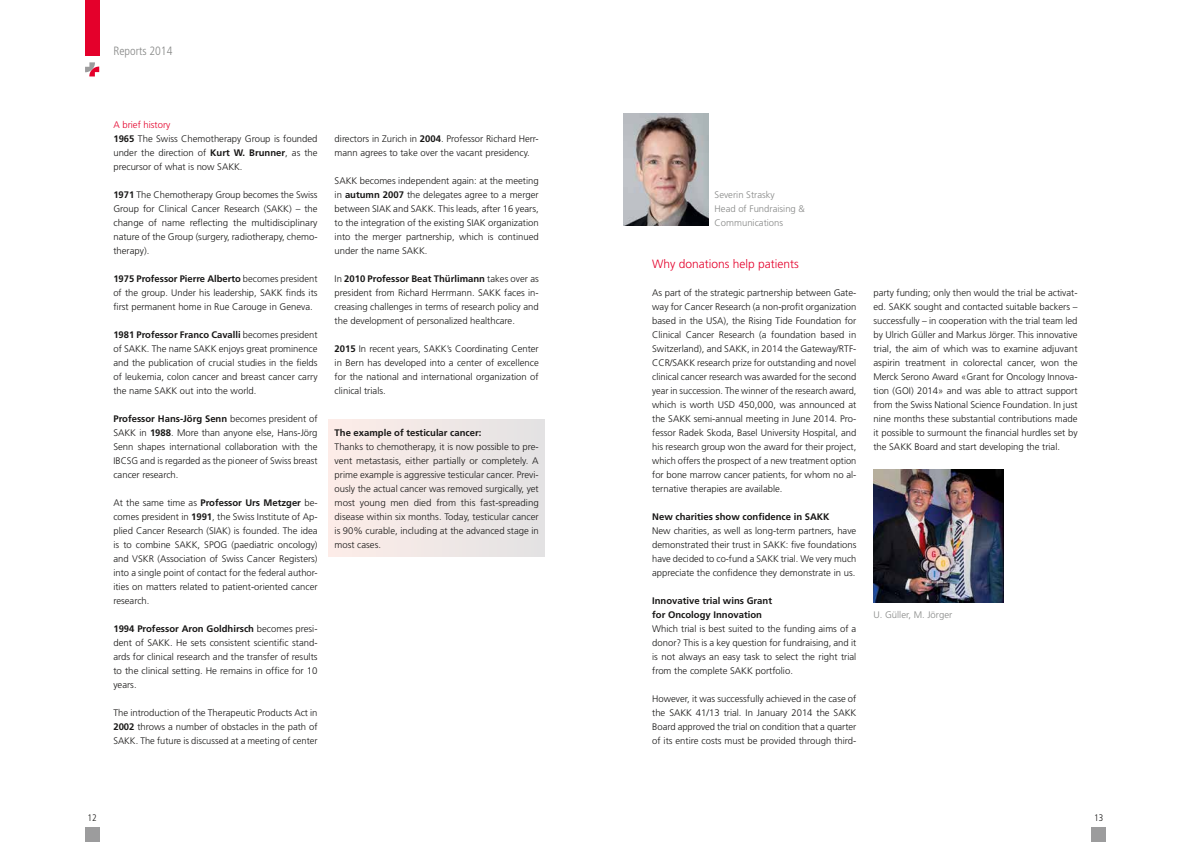
<style>
.page{position:relative;width:1191px;height:842px;background:#fff}
.page>*{position:absolute;margin:0;border:0;box-sizing:border-box;transform-origin:0 0}
.t1{font:300 12px "Frutiger LT Std";color:#e4002b}
.t2{font:300 condensed 12px "Frutiger LT Std";color:#868786}
.t3{font:300 9.5px/14px "Frutiger LT Std";color:#181716;text-align:justify}
.t4{font:700 9.5px/14px "Frutiger LT Std";color:#181716}
.t5{font:300 9.5px/14px "Frutiger LT Std";color:#868786}
.t6{font:300 condensed 9.5px "Frutiger LT Std";color:#181716}
.s1{color:#e4002b}
.s2{font-weight:700}
</style>
<div class="page">
<div style="left:85px;top:828px;width:14px;height:14px;background:#9c9c9d"></div>
<div style="left:1091px;top:828px;width:15px;height:14px;background:#9c9c9d"></div>
<div style="left:85px;top:0;width:14px;height:55px;background:#e4002b"></div>
<svg style="left:85px;top:62px;width:14px;height:14px"></svg>
<div style="left:329px;top:420px;width:215px;height:137px;background:#f0e8e6"></div>
<img style="left:624px;top:113px;width:85px;height:113px">
<img style="left:873px;top:470px;width:130px;height:132px">
<p class="t2" style="left:113px;top:44px;width:61px">Reports 2014</p>
<p class="t3" style="left:113px;top:117px;width:206px;text-align:left"><span class="s1">A brief history<br></span><span class="s2">1965</span> The Swiss Chemotherapy Group is founded under the direction of <span class="s2">Kurt W. Brunner</span>, as the precursor of what is now SAKK.</p>
<p class="t3" style="left:113px;top:187px;width:206px"><span class="s2">1971</span> The Chemotherapy Group becomes the Swiss Group for Clinical Cancer Research (SAKK) – the change of name reflecting the multidisciplinary nature of the Group (surgery, radiotherapy, chemo&shy;therapy).</p>
<p class="t3" style="left:113px;top:271px;width:206px"><span class="s2">1975 Professor Pierre Alberto</span> becomes president of the group. Under his leadership, SAKK finds its first permanent home in Rue Carouge in Geneva.</p>
<p class="t3" style="left:113px;top:327px;width:206px"><span class="s2">1981 Professor Franco Cavalli</span> becomes president of SAKK. The name SAKK enjoys great prominence and the publication of crucial studies in the fields of leukemia, colon cancer and breast cancer carry the name SAKK out into the world.</p>
<p class="t3" style="left:113px;top:411px;width:206px"><span class="s2">Professor Hans-Jörg Senn</span> becomes president of SAKK in <span class="s2">1988</span>. More than anyone else, Hans-Jörg Senn shapes international collaboration with the IBCSG and is regarded as the pioneer of Swiss breast cancer research.</p>
<p class="t3" style="left:113px;top:495px;width:206px">At the same time as <span class="s2">Professor Urs Metzger</span> be&shy;comes president in <span class="s2">1991</span>, the Swiss Institute of Ap&shy;plied Cancer Research (SIAK) is founded. The idea is to combine SAKK, SPOG (paediatric oncology) and VSKR (Association of Swiss Cancer Registers) into a single point of contact for the federal author&shy;ities on matters related to patient-oriented cancer research.</p>
<p class="t3" style="left:113px;top:621px;width:206px"><span class="s2">1994 Professor Aron Goldhirsch</span> becomes presi&shy;dent of SAKK. He sets consistent scientific stand&shy;ards for clinical research and the transfer of results to the clinical setting. He remains in office for 10 years.</p>
<p class="t3" style="left:113px;top:705px;width:206px">The introduction of the Therapeutic Products Act in <span class="s2">2002</span> throws a number of obstacles in the path of SAKK. The future is discussed at a meeting of center</p>
<p class="t3" style="left:334px;top:131px;width:206px">directors in Zurich in <span class="s2">2004</span>. Professor Richard Herr&shy;mann agrees to take over the vacant presidency.</p>
<p class="t3" style="left:334px;top:173px;width:206px">SAKK becomes independent again: at the meeting in <span class="s2">autumn 2007</span> the delegates agree to a merger between SIAK and SAKK. This leads, after 16 years, to the integration of the existing SIAK organization into the merger partnership, which is continued under the name SAKK.</p>
<p class="t3" style="left:334px;top:271px;width:206px">In <span class="s2">2010 Professor Beat Thürlimann</span> takes over as president from Richard Herrmann. SAKK faces in&shy;creasing challenges in terms of research policy and the development of personalized healthcare.</p>
<p class="t3" style="left:334px;top:341px;width:206px"><span class="s2">2015</span> In recent years, SAKK’s Coordinating Center in Bern has developed into a center of excellence for the national and international organization of clinical trials.</p>
<p class="t4" style="left:334px;top:425px;width:148px">The example of testicular cancer:</p>
<p class="t3" style="left:334px;top:439px;width:206px">Thanks to chemotherapy, it is now possible to pre&shy;vent metastasis, either partially or completely. A prime example is aggressive testicular cancer. Previ&shy;ously the actual cancer was removed surgically, yet most young men died from this fast-spreading disease within six months. Today, testicular cancer is 90% curable, including at the advanced stage in most cases.</p>
<p class="t5" style="left:714px;top:187px;width:92px">Severin Strasky<br>Head of Fundraising &amp;<br>Communications</p>
<p class="t1" style="left:652px;top:257px;width:148px">Why donations help patients</p>
<p class="t3" style="left:652px;top:285px;width:206px">As part of the strategic partnership between Gate&shy;way for Cancer Research (a non-profit organization based in the USA), the Rising Tide Foundation for Clinical Cancer Research (a foundation based in Switzerland), and SAKK, in 2014 the Gateway/RTF-CCR/SAKK research prize for outstanding and novel clinical cancer research was awarded for the second year in succession. The winner of the research award, which is worth USD 450,000, was announced at the SAKK semi-annual meeting in June 2014. Pro&shy;fessor Radek Skoda, Basel University Hospital, and his research group won the award for their project, which offers the prospect of a new treatment option for bone marrow cancer patients, for whom no al&shy;ternative therapies are available.</p>
<p class="t4" style="left:652px;top:509px;width:179px">New charities show confidence in SAKK</p>
<p class="t3" style="left:652px;top:523px;width:206px">New charities, as well as long-term partners, have demonstrated their trust in SAKK: five foundations have decided to co-fund a SAKK trial. We very much appreciate the confidence they demonstrate in us.</p>
<p class="t4" style="left:652px;top:593px;width:121px">Innovative trial wins Grant for Oncology Innovation</p>
<p class="t3" style="left:652px;top:621px;width:206px">Which trial is best suited to the funding aims of a donor? This is a key question for fundraising, and it is not always an easy task to select the right trial from the complete SAKK portfolio.</p>
<p class="t3" style="left:652px;top:691px;width:206px">However, it was successfully achieved in the case of the SAKK 41/13 trial. In January 2014 the SAKK Board approved the trial on condition that a quarter of its entire costs must be provided through third-</p>
<p class="t3" style="left:873px;top:285px;width:206px">party funding; only then would the trial be activat&shy;ed. SAKK sought and contacted suitable backers – successfully – in cooperation with the trial team led by Ulrich Güller and Markus Jörger. This innovative trial, the aim of which was to examine adjuvant aspirin treatment in colorectal cancer, won the Merck Serono Award «Grant for Oncology Innova&shy;tion (GOI) 2014» and was able to attract support from the Swiss National Science Foundation. In just nine months these substantial contributions made it possible to surmount the financial hurdles set by the SAKK Board and start developing the trial.</p>
<p class="t5" style="left:873px;top:607px;width:80px">U. Güller, M. Jörger</p>
<p class="t6" style="left:88px;top:812px;width:11px">12</p>
<p class="t6" style="left:1094px;top:812px;width:11px">13</p>
</div>
